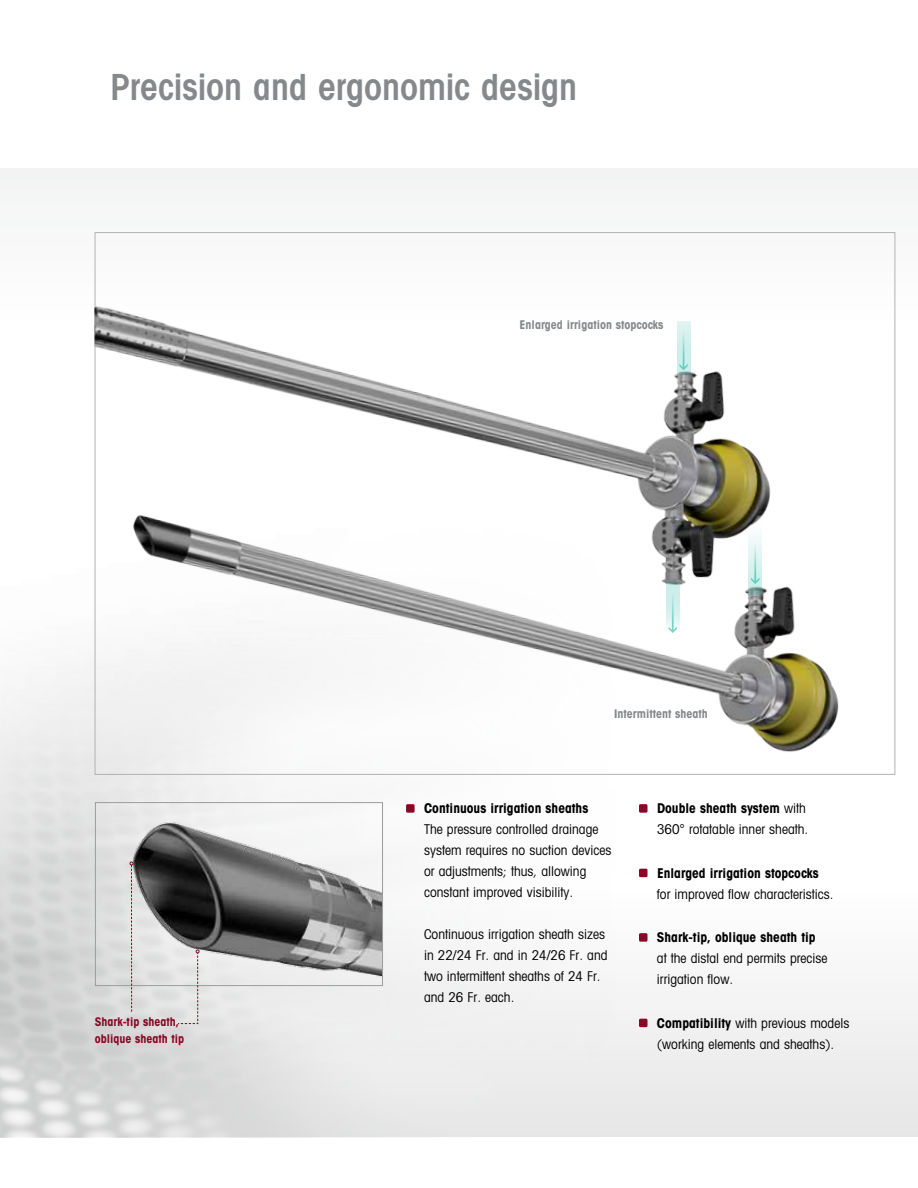
<style>
.page{position:relative;width:918px;height:1188px;background:#fff}
.page>*{position:absolute;margin:0;border:0;box-sizing:border-box;transform-origin:0 0}
.t1{font:600 condensed 36px "Avant Garde";color:#85898b}
.t2{font:condensed 13.5px/21px "Avant Garde";color:#000}
.t3{font:700 condensed 13.5px "Avant Garde";color:#000}
.t4{font:700 condensed 12px "Avant Garde";color:#85898b}
.t5{font:700 condensed 12px/17.2px "Avant Garde";color:#870925}
.s1{font-weight:700}
</style>
<div class="page">
<div style="left:0;top:168px;width:918px;height:199px;background:#f6f6f6"></div>
<img style="left:97px;top:721px;width:739px;height:52px">
<img style="left:94px;top:232px;width:789px;height:489px">
<svg style="left:666px;top:582px;width:13px;height:63px"></svg>
<svg style="left:669px;top:576px;width:8px;height:57px"></svg>
<svg style="left:679px;top:313px;width:9px;height:8px"></svg>
<svg style="left:748px;top:501px;width:13px;height:94px"></svg>
<svg style="left:751px;top:527px;width:8px;height:57px"></svg>
<img style="left:97px;top:804px;width:284px;height:180px">
<div style="left:95px;top:802px;width:288px;height:184px;border:1px solid #9c9d9d"></div>
<div style="left:406px;top:804px;width:9px;height:9px;background:#870925;border-radius:2px"></div>
<div style="left:639px;top:804px;width:9px;height:9px;background:#870925;border-radius:2px"></div>
<div style="left:639px;top:869px;width:9px;height:8px;background:#870925;border-radius:2px"></div>
<div style="left:639px;top:933px;width:9px;height:9px;background:#870925;border-radius:2px"></div>
<div style="left:639px;top:1019px;width:9px;height:8px;background:#870925;border-radius:2px"></div>
<svg style="left:677px;top:321px;width:13px;height:53px"></svg>
<svg style="left:177px;top:950px;width:23px;height:74px;background:#e1dcde"></svg>
<svg style="left:130px;top:862px;width:3px;height:150px"></svg>
<h1 class="t1" style="left:110px;top:65px;width:468px">Precision and ergonomic design</h1>
<p class="t4" style="left:520px;top:317px;width:145px">Enlarged irrigation stopcocks</p>
<p class="t5" style="left:95px;top:1013px;width:91px">Shark-tip sheath, oblique sheath tip</p>
<p class="t4" style="left:614px;top:706px;width:95px">Intermittent sheath</p>
<p class="t3" style="left:424px;top:800px;width:166px">Continuous irrigation sheaths</p>
<p class="t2" style="left:424px;top:819px;width:189px">The pressure controlled drainage system requires no suction devices or adjustments; thus, allowing constant improved visibility.</p>
<p class="t2" style="left:424px;top:924px;width:185px">Continuous irrigation sheath sizes in 22/24 Fr. and in 24/26 Fr. and two intermittent sheaths of 24 Fr. and 26 Fr. each.</p>
<p class="t2" style="left:657px;top:798px;width:153px"><span class="s1">Double sheath system</span> with<br>360° rotatable inner sheath.</p>
<p class="t3" style="left:657px;top:864px;width:163px">Enlarged irrigation stopcocks</p>
<p class="t2" style="left:657px;top:883px;width:178px">for improved flow characteristics.</p>
<p class="t3" style="left:657px;top:929px;width:160px">Shark-tip, oblique sheath tip</p>
<p class="t2" style="left:657px;top:948px;width:172px">at the distal end permits precise irrigation flow.</p>
<p class="t2" style="left:657px;top:1012px;width:194px"><span class="s1">Compatibility</span> with previous models (working elements and sheaths).</p>
</div>
